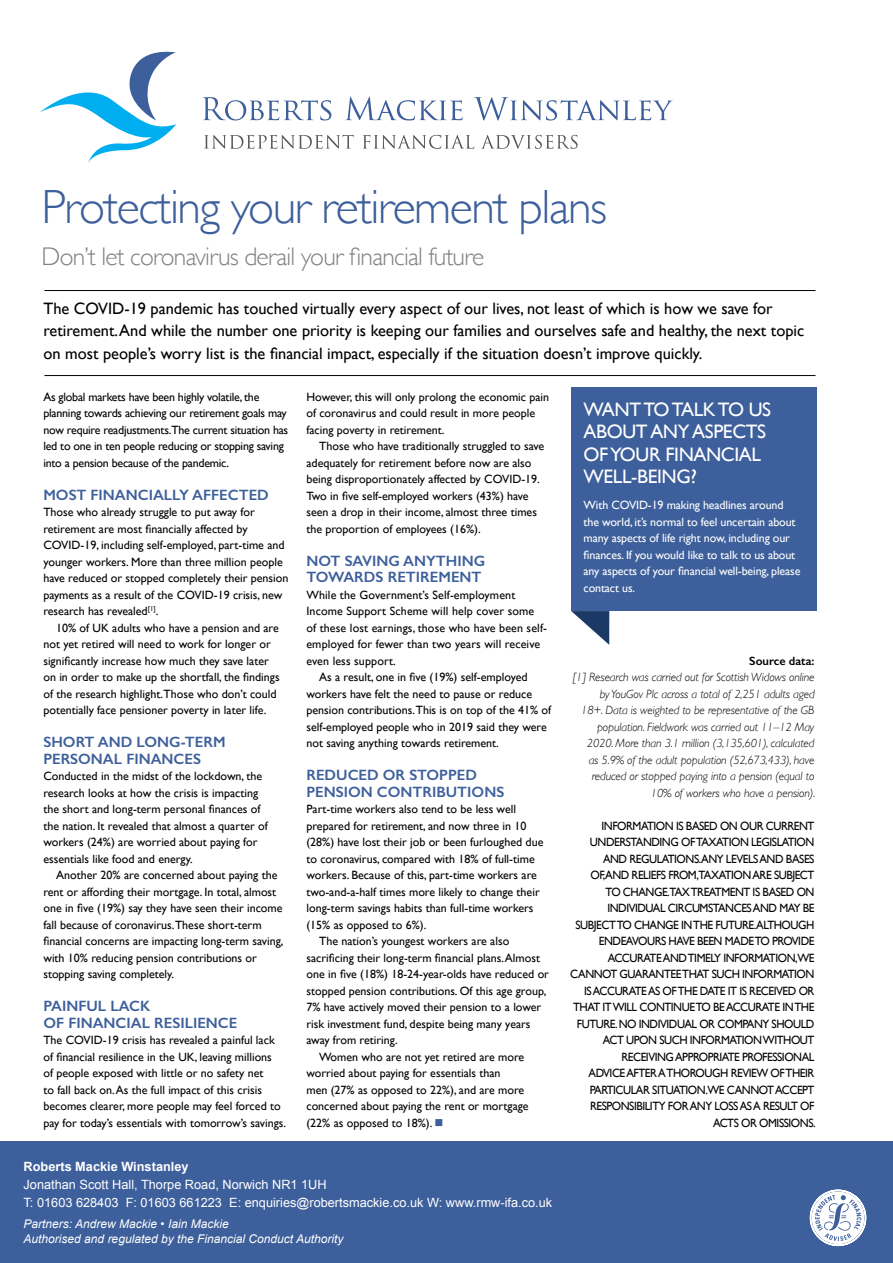
<style>
.page{position:relative;width:893px;height:1263px;background:#fff}
.page>*{position:absolute;margin:0;border:0;box-sizing:border-box;transform-origin:0 0}
.t1{font:300 48px "Gill Sans";letter-spacing:-.03em;color:#3d5f9b}
.t2{font:300 25.5px "Gill Sans";letter-spacing:-.03em;color:#808285}
.t3{font:19.5px/22.5px "Gill Sans";letter-spacing:-.02em;color:#fff}
.t4{font:16.5px/22.5px "Gill Sans";color:#000}
.t5{font:600 15px/16.5px "Gill Sans";color:#3d5f9b}
.t6{font:12.75px/18px "Arial";color:#fff}
.t7{font:700 12.75px "Arial";color:#fff}
.t8{font:12px/16.5px "Gill Sans";color:#000}
.t9{font:12px/16.5px "Gill Sans";letter-spacing:-.04em;color:#000;text-align:right;scale:.95 1}
.t10{font:italic 300 12px/16.5px "Gill Sans";letter-spacing:-.01em;color:#000;text-align:right}
.t11{font:12px/16.5px "Gill Sans";letter-spacing:-.02em;color:#000}
.t12{font:12px/16.5px "Gill Sans";letter-spacing:-.01em;color:#fff}
.t13{font:italic 12px/15px "Arial";color:#fff}
.t14{font:600 12px "Gill Sans";color:#000}
.s1{color:#3d5f9b}
</style>
<div class="page">
<hr style="left:44px;top:375px;width:771px;height:1px;background:#000">
<hr style="left:44px;top:290px;width:771px;height:1px;background:#000">
<svg style="left:571px;top:611px;width:38px;height:34px"></svg>
<div style="left:571px;top:387px;width:245px;height:224px;background:#3d5f9b"></div>
<div style="left:0;top:1142px;width:892px;height:121px;background:#3d5f9b"></div>
<svg style="left:809px;top:1189px;width:58px;height:58px"></svg>
<svg style="left:40px;top:51px;width:136px;height:112px"></svg>
<svg style="left:203px;top:97px;width:128px;height:23px"></svg>
<svg style="left:345px;top:97px;width:118px;height:23px"></svg>
<svg style="left:474px;top:97px;width:199px;height:24px"></svg>
<svg style="left:204px;top:135px;width:150px;height:14px"></svg>
<svg style="left:363px;top:135px;width:111px;height:14px"></svg>
<svg style="left:481px;top:135px;width:97px;height:14px"></svg>
<h1 class="t1" style="left:42px;top:180px;width:567px">Protecting your retirement plans</h1>
<h2 class="t2" style="left:42px;top:242px;width:444px">Don’t let coronavirus derail your financial future</h2>
<p class="t4" style="left:43px;top:297px;width:762px">The COVID-19 pandemic has touched virtually every aspect of our lives, not least of which is how we save for retirement. And while the number one priority is keeping our families and ourselves safe and healthy, the next topic on most people’s worry list is the financial impact, especially if the situation doesn’t improve quickly.</p>
<p class="t11" style="left:43px;top:388px;width:246px">As global markets have been highly volatile, the planning towards achieving our retirement goals may now require readjustments.The current situation has led to one in ten people reducing or stopping saving into a pension because of the pandemic.</p>
<p class="t5" style="left:43px;top:486px;width:227px">MOST FINANCIALLY AFFECTED</p>
<p class="t8" style="left:43px;top:504px;width:247px">Those who already struggle to put away for retirement are most financially affected by COVID-19, including self-employed, part-time and younger workers. More than three million people have reduced or stopped completely their pension payments as a result of the COVID-19 crisis, new research has revealed<sup>[1]</sup>.</p>
<p class="t8" style="left:43px;top:619px;width:238px;text-indent:13px">10% of UK adults who have a pension and are not yet retired will need to work for longer or significantly increase how much they save later on in order to make up the shortfall, the findings of the research highlight.Those who don’t could potentially face pensioner poverty in later life.</p>
<p class="t5" style="left:43px;top:734px;width:184px">SHORT AND LONG-TERM<br>PERSONAL FINANCES</p>
<p class="t8" style="left:43px;top:768px;width:226px">Conducted in the midst of the lockdown, the research looks at how the crisis is impacting the short and long-term personal finances of the nation. It revealed that almost a quarter of workers (24%) are worried about paying for essentials like food and energy.</p>
<p class="t8" style="left:43px;top:867px;width:242px;text-indent:13px">Another 20% are concerned about paying the rent or affording their mortgage. In total, almost one in five (19%) say they have seen their income fall because of coronavirus.These short-term financial concerns are impacting long-term saving, with 10% reducing pension contributions or stopping saving completely.</p>
<p class="t5" style="left:43px;top:998px;width:195px">PAINFUL LACK<br>OF FINANCIAL RESILIENCE</p>
<p class="t8" style="left:43px;top:1032px;width:244px">The COVID-19 crisis has revealed a painful lack of financial resilience in the UK, leaving millions<br>of people exposed with little or no safety net<br>to fall back on. As the full impact of this crisis becomes clearer, more people may feel forced to pay for today’s essentials with tomorrow’s savings.</p>
<p class="t8" style="left:306px;top:388px;width:244px">However, this will only prolong the economic pain of coronavirus and could result in more people facing poverty in retirement.</p>
<p class="t8" style="left:306px;top:438px;width:239px;text-indent:13px">Those who have traditionally struggled to save adequately for retirement before now are also being disproportionately affected by COVID-19.<br>Two in five self-employed workers (43%) have seen a drop in their income, almost three times the proportion of employees (16%).</p>
<p class="t5" style="left:306px;top:552px;width:180px">NOT SAVING ANYTHING<br>TOWARDS RETIREMENT</p>
<p class="t8" style="left:306px;top:586px;width:210px">While the Government’s Self-employment</p>
<p class="t8" style="left:306px;top:603px;width:229px">Income Support Scheme will help cover some</p>
<p class="t8" style="left:306px;top:619px;width:242px">of these lost earnings, those who have been self-</p>
<p class="t8" style="left:306px;top:636px;width:235px">employed for fewer than two years will receive</p>
<p class="t8" style="left:306px;top:652px;width:91px">even less support.</p>
<p class="t8" style="left:319px;top:669px;width:210px">As a result, one in five (19%) self-employed</p>
<p class="t8" style="left:306px;top:685px;width:227px">workers have felt the need to pause or reduce</p>
<p class="t8" style="left:306px;top:702px;width:246px">pension contributions.This is on top of the 41% of</p>
<p class="t8" style="left:306px;top:718px;width:242px">self-employed people who in 2019 said they were</p>
<p class="t8" style="left:306px;top:735px;width:194px">not saving anything towards retirement.</p>
<p class="t5" style="left:306px;top:767px;width:199px">REDUCED OR STOPPED<br>PENSION CONTRIBUTIONS</p>
<p class="t8" style="left:306px;top:801px;width:211px">Part-time workers also tend to be less well</p>
<p class="t8" style="left:306px;top:817px;width:221px">prepared for retirement, and now three in 10</p>
<p class="t8" style="left:306px;top:834px;width:238px">(28%) have lost their job or been furloughed due</p>
<p class="t8" style="left:306px;top:850px;width:230px">to coronavirus, compared with 18% of full-time</p>
<p class="t8" style="left:306px;top:867px;width:232px">workers. Because of this, part-time workers are</p>
<p class="t8" style="left:306px;top:883px;width:235px">two-and-a-half times more likely to change their</p>
<p class="t8" style="left:306px;top:900px;width:229px">long-term savings habits than full-time workers</p>
<p class="t8" style="left:306px;top:916px;width:122px">(15% as opposed to 6%).</p>
<p class="t8" style="left:319px;top:933px;width:192px">The nation’s youngest workers are also</p>
<p class="t8" style="left:306px;top:949px;width:235px">sacrificing their long-term financial plans. Almost</p>
<p class="t8" style="left:306px;top:966px;width:244px">one in five (18%) 18-24-year-olds have reduced or</p>
<p class="t8" style="left:306px;top:982px;width:241px">stopped pension contributions. Of this age group,</p>
<p class="t8" style="left:306px;top:999px;width:236px">7% have actively moved their pension to a lower</p>
<p class="t8" style="left:306px;top:1015px;width:226px">risk investment fund, despite being many years</p>
<p class="t8" style="left:306px;top:1032px;width:93px">away from retiring.</p>
<p class="t8" style="left:319px;top:1048px;width:207px">Women who are not yet retired are more</p>
<p class="t8" style="left:306px;top:1065px;width:196px">worried about paying for essentials than</p>
<p class="t8" style="left:306px;top:1081px;width:219px">men (27% as opposed to 22%), and are more</p>
<p class="t8" style="left:306px;top:1098px;width:224px">concerned about paying the rent or mortgage</p>
<p class="t8" style="left:306px;top:1114px;width:139px">(22% as opposed to 18%). <span class="s1">■</span></p>
<h3 class="t3" style="left:584px;top:398px;width:189px">WANT TO TALK TO US<br>ABOUT ANY ASPECTS<br>OF YOUR FINANCIAL<br>WELL-BEING?</h3>
<p class="t12" style="left:584px;top:497px;width:218px">With COVID-19 making headlines around the world, it’s normal to feel uncertain about many aspects of life right now, including our finances. If you would like to talk to us about any aspects of your financial well-being, please contact us.</p>
<p class="t14" style="left:749px;top:653px;width:67px">Source data:</p>
<p class="t10" style="left:573px;top:669px;width:244px">[1] Research was carried out for Scottish Widows online by YouGov Plc across a total of 2,251 adults aged<br>18+. Data is weighted to be representative of the GB population. Fieldwork was carried out 11–12 May 2020. More than 3.1 million (3,135,601), calculated<br>as 5.9% of the adult population (52,673,433), have reduced or stopped paying into a pension (equal to 10% of workers who have a pension).</p>
<p class="t9" style="left:570px;top:817px;width:260px">INFORMATION IS BASED ON OUR CURRENT UNDERSTANDING OF TAXATION LEGISLATION AND REGULATIONS.ANY LEVELS AND BASES OF,AND RELIEFS FROM,TAXATION ARE SUBJECT<br>TO CHANGE.TAX TREATMENT IS BASED ON INDIVIDUAL CIRCUMSTANCES AND MAY BE SUBJECT TO CHANGE IN THE FUTURE.ALTHOUGH ENDEAVOURS HAVE BEEN MADE TO PROVIDE ACCURATE AND TIMELY INFORMATION,WE CANNOT GUARANTEE THAT SUCH INFORMATION IS ACCURATE AS OF THE DATE IT IS RECEIVED OR THAT IT WILL CONTINUE TO BE ACCURATE IN THE FUTURE. NO INDIVIDUAL OR COMPANY SHOULD ACT UPON SUCH INFORMATION WITHOUT RECEIVING APPROPRIATE PROFESSIONAL<br>ADVICE AFTER A THOROUGH REVIEW OF THEIR PARTICULAR SITUATION.WE CANNOT ACCEPT RESPONSIBILITY FOR ANY LOSS AS A RESULT OF ACTS OR OMISSIONS.</p>
<p class="t7" style="left:24px;top:1159px;width:166px">Roberts Mackie Winstanley</p>
<p class="t6" style="left:24px;top:1175px;width:530px">Jonathan Scott Hall, Thorpe Road, Norwich NR1 1UH<br>T: 01603 628403 F: 01603 661223 E: enquiries@robertsmackie.co.uk W: www.rmw-ifa.co.uk</p>
<p class="t13" style="left:24px;top:1216px;width:321px">Partners: Andrew Mackie • Iain Mackie<br>Authorised and regulated by the Financial Conduct Authority</p>
</div>
